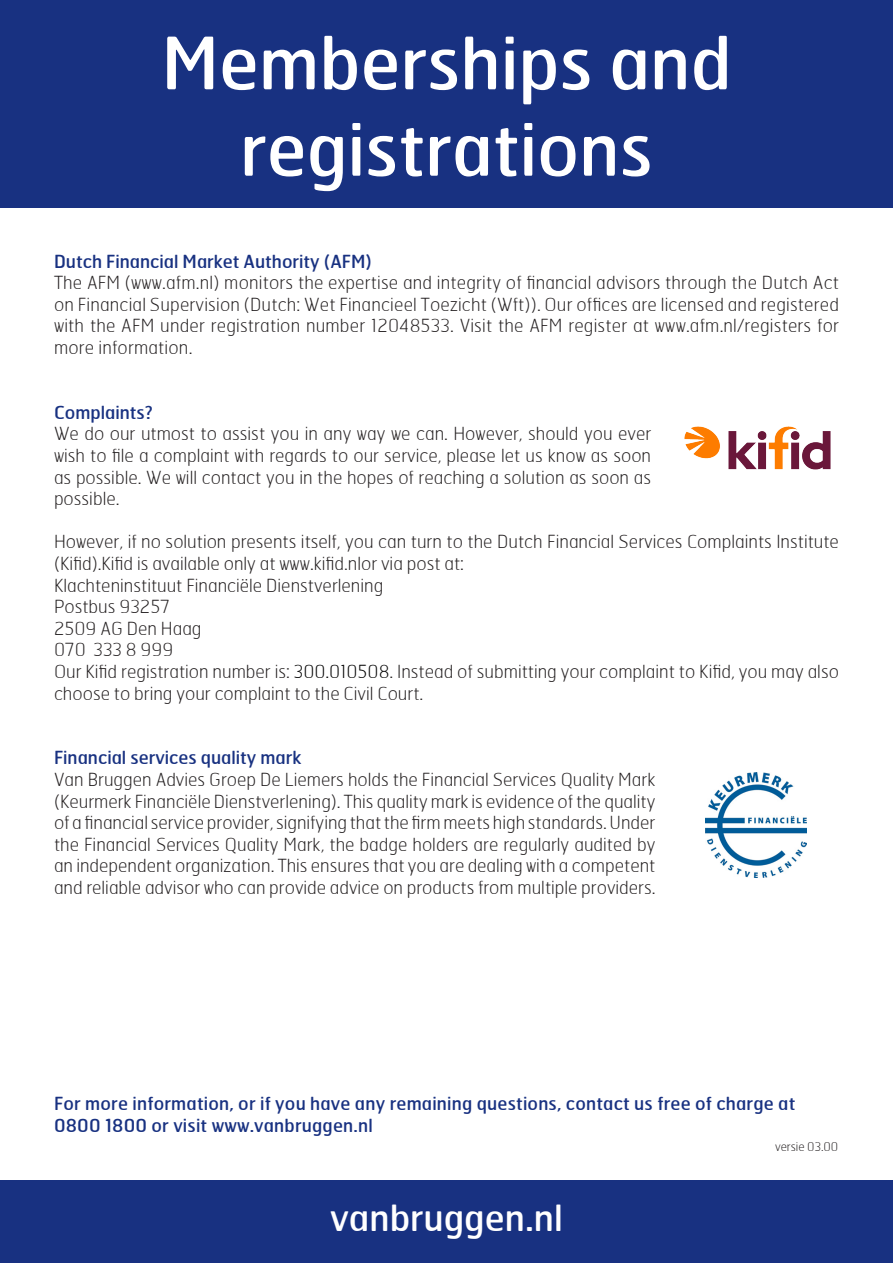
<style>
.page{position:relative;width:893px;height:1263px;background:#fff}
.page>*{position:absolute;margin:0;border:0;box-sizing:border-box;transform-origin:0 0}
.t1{font:72px/86.4px "Hermes";color:#fff;text-align:center}
.t2{font:36px "Hermes";color:#fff}
.t3{font:100 18px/21.6px "Hermes";color:#231f20;text-align:justify}
.t4{font:18px/21.6px "Hermes";letter-spacing:.01em;color:#183181}
.t5{font:100 12px "Hermes";color:#231f20}
.s1{color:#000}
</style>
<div class="page">
<div style="left:0;top:0;width:893px;height:208px;background:#183181"></div>
<div style="left:0;top:1180px;width:893px;height:83px;background:#183181"></div>
<img style="left:684px;top:426px;width:147px;height:44px">
<img style="left:705px;top:772px;width:102px;height:105px">
<p class="t1" style="left:161px;top:18px;width:572px">Memberships and registrations</p>
<p class="t4" style="left:54px;top:250px;width:320px">Dutch Financial Market Authority (AFM)</p>
<p class="t3" style="left:54px;top:271px;width:786px">The AFM (www.afm.nl) monitors the expertise and integrity of financial advisors through the Dutch Act on Financial Supervision (Dutch: Wet Financieel Toezicht (Wft)). Our offices are licensed and registered with the AFM under registration number 12048533. Visit the AFM register at www.afm.nl/registers for more information.</p>
<p class="t4" style="left:54px;top:401px;width:100px">Complaints?</p>
<p class="t3" style="left:54px;top:423px;width:599px">We do our utmost to assist you in any way we can. However, should you ever wish to file a complaint with regards to our service, please let us know as soon as possible. We will contact you in the hopes of reaching a solution as soon as possible.</p>
<p class="t3" style="left:54px;top:531px;width:786px">However, if no solution presents itself, you can turn to the Dutch Financial Services Complaints Institute (Kifid).Kifid is available only at www.kifid.nlor via post at:</p>
<p class="t3" style="left:54px;top:574px;width:331px">Klachteninstituut Financiële Dienstverlening</p>
<p class="t3" style="left:54px;top:595px;width:118px">Postbus 93257</p>
<p class="t3" style="left:54px;top:617px;width:149px">2509 AG Den Haag</p>
<p class="t3" style="left:54px;top:639px;width:121px">070 333 8 999</p>
<p class="t3" style="left:54px;top:660px;width:786px">Our Kifid registration number is: <span class="s1">300.010508</span>. Instead of submitting your complaint to Kifid, you may also choose to bring your complaint to the Civil Court.</p>
<p class="t4" style="left:54px;top:746px;width:249px">Financial services quality mark</p>
<p class="t3" style="left:54px;top:768px;width:603px">Van Bruggen Advies Groep De Liemers holds the Financial Services Quality Mark (Keurmerk Financiële Dienstverlening). This quality mark is evidence of the quality of a financial service provider, signifying that the firm meets high standards. Under the Financial Services Quality Mark, the badge holders are regularly audited by an independent organization. This ensures that you are dealing with a competent and reliable advisor who can provide advice on products from multiple providers.</p>
<p class="t4" style="left:54px;top:1092px;width:743px">For more information, or if you have any remaining questions, contact us free of charge at<br>0800 1800 or visit www.vanbruggen.nl</p>
<h2 class="t2" style="left:330px;top:1195px;width:234px">vanbruggen.nl</h2>
<p class="t5" style="left:775px;top:1139px;width:65px">versie 03.00</p>
</div>
